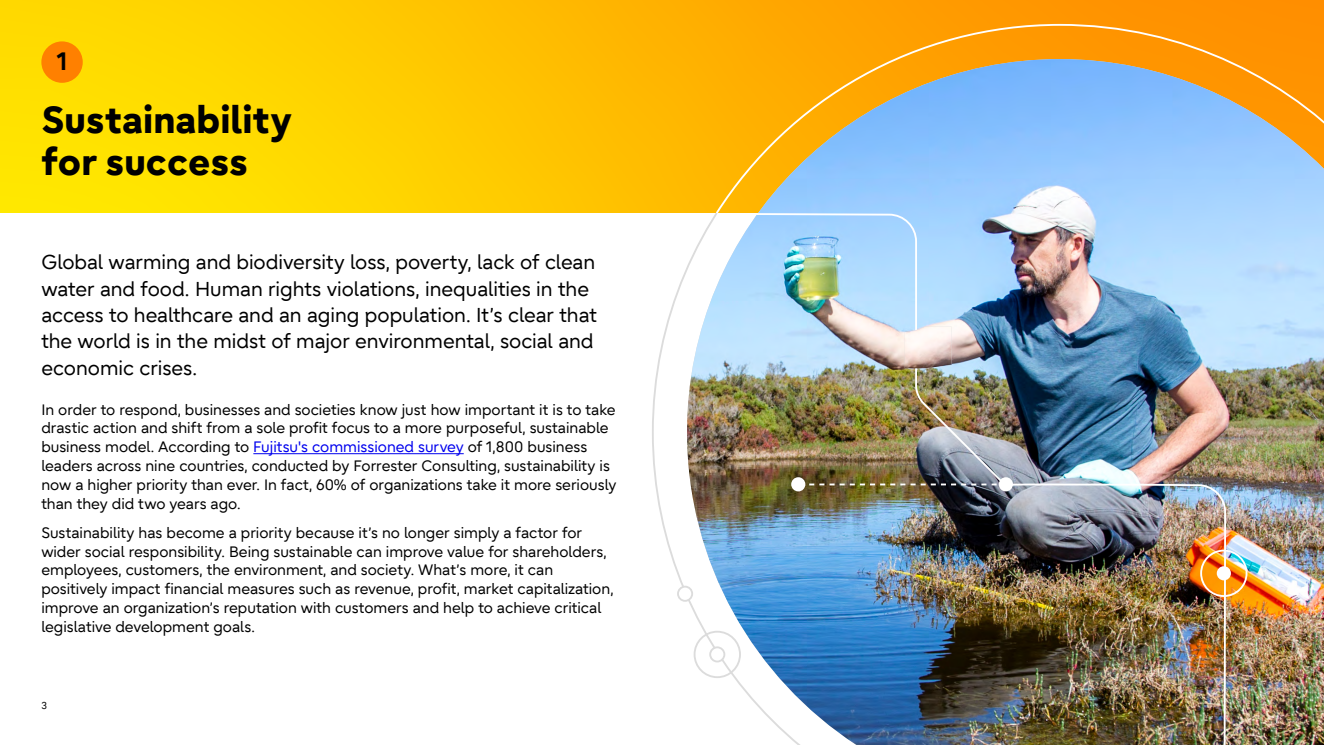
<style>
.page{position:relative;width:1324px;height:745px;background:#fff}
.page>*{position:absolute;margin:0;border:0;box-sizing:border-box;transform-origin:0 0}
.t1{font:800 37.5px/42.5px "Fujitsu Infinity Pro";color:#000}
.t2{font:700 25px "Fujitsu Infinity Pro";color:#000}
.t3{font:20px/26.2px "Fujitsu Infinity Pro";color:#000}
.t4{font:15px/18.8px "Fujitsu Infinity Pro";color:#000}
.t5{font:10px "Fujitsu Infinity Pro";color:#000}
.s1{color:#00e}
</style>
<div class="page">
<div style="left:0;top:0;width:1323px;height:213px;background:linear-gradient(to right,#ffe800,#ff8400)"></div>
<img style="left:687px;top:59px;width:636px;height:685px">
<div style="left:41px;top:41px;width:42px;height:42px;background:#ff8000;border-radius:50%"></div>
<div style="left:678px;top:586px;width:14px;height:14px;background:#fff;border-radius:50%"></div>
<div style="left:677px;top:585px;width:16px;height:16px;border:2px solid #dcdcdc;border-radius:50%"></div>
<img style="left:743px;top:215px;width:483px;height:529px">
<svg style="left:714px;top:23px;width:609px;height:192px;background:#c2b78f"></svg>
<div style="left:710px;top:647px;width:14px;height:14px;background:#fff;border-radius:50%"></div>
<div style="left:709px;top:646px;width:16px;height:16px;border:2px solid #dcdcdc;border-radius:50%"></div>
<div style="left:693px;top:630px;width:48px;height:47px;border:2px solid #dcdcdc;border-radius:50%"></div>
<div style="left:1216px;top:566px;width:14px;height:14px;background:#fff;border-radius:50%"></div>
<div style="left:1200px;top:549px;width:47px;height:47px;border:2px solid #fff;border-radius:50%"></div>
<img style="left:904px;top:326px;width:47px;height:42px">
<hr style="left:253px;top:453px;width:211px;height:1px;background:#00e">
<h2 class="t2" style="left:57px;top:45px;width:12px">1</h2>
<h1 class="t1" style="left:41px;top:98px;width:252px">Sustainability for success</h1>
<p class="t3" style="left:41px;top:249px;width:557px">Global warming and biodiversity loss, poverty, lack of clean water and food. Human rights violations, inequalities in the access to healthcare and an aging population. It’s clear that the world is in the midst of major environmental, social and economic crises.</p>
<p class="t4" style="left:41px;top:399px;width:576px">In order to respond, businesses and societies know just how important it is to take drastic action and shift from a sole profit focus to a more purposeful, sustainable business model. According to <span class="s1">Fujitsu's commissioned survey</span> of 1,800 business leaders across nine countries, conducted by Forrester Consulting, sustainability is now a higher priority than ever. In fact, 60% of organizations take it more seriously than they did two years ago.</p>
<p class="t4" style="left:41px;top:523px;width:573px">Sustainability has become a priority because it’s no longer simply a factor for wider social responsibility. Being sustainable can improve value for shareholders, employees, customers, the environment, and society. What’s more, it can positively impact financial measures such as revenue, profit, market capitalization, improve an organization’s reputation with customers and help to achieve critical legislative development goals.</p>
<p class="t5" style="left:41px;top:699px;width:7px">3</p>
</div>
